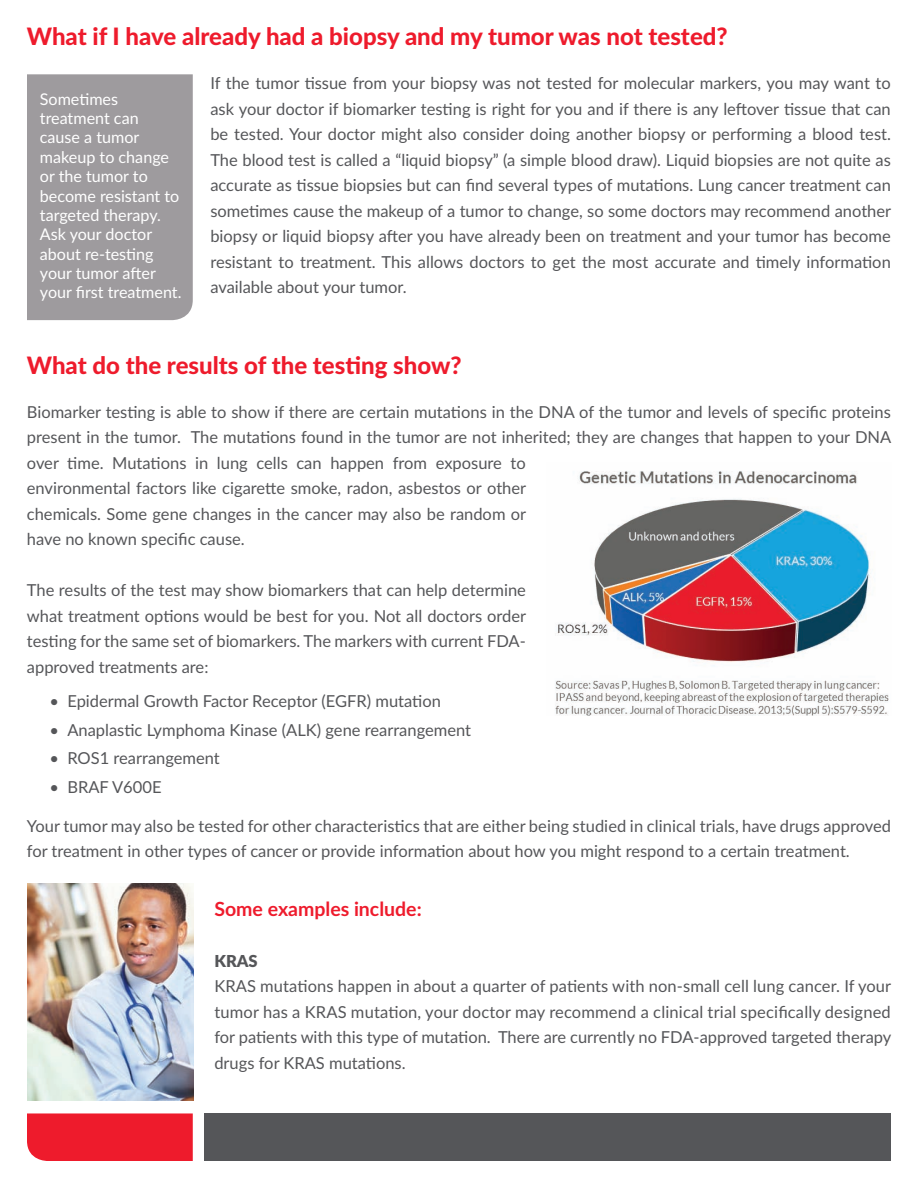
<style>
.page{position:relative;width:918px;height:1188px;background:#fff}
.page>*{position:absolute;margin:0;border:0;box-sizing:border-box;transform-origin:0 0}
.t1{font:800 24px "Lato";color:#ee1b2c}
.t2{font:700 19.5px "Lato";color:#ee1b2c}
.t3{font:16.5px/25.5px "Lato";color:#555659;text-align:justify}
.t4{font:900 16.5px "Lato";color:#555659}
.t5{font:16.2px/19.4px "Lato";color:#fff}
</style>
<div class="page">
<div style="left:204px;top:1113px;width:687px;height:48px;background:#555659"></div>
<div style="left:27px;top:1113px;width:166px;height:48px;background:#ee1b2c"></div>
<div style="left:27px;top:74px;width:166px;height:246px;background:#9e9b9e"></div>
<img style="left:555px;top:471px;width:334px;height:245px">
<img style="left:28px;top:883px;width:166px;height:217px">
<h1 class="t1" style="left:27px;top:19px;width:702px">What if I have already had a biopsy and my tumor was not tested?</h1>
<p class="t5" style="left:40px;top:89px;width:143px">Sometimes treatment can cause a tumor makeup to change or the tumor to become resistant to targeted therapy.<br>Ask your doctor about re-testing your tumor after your first treatment.</p>
<p class="t3" style="left:210px;top:70px;width:682px">If the tumor tissue from your biopsy was not tested for molecular markers, you may want to ask your doctor if biomarker testing is right for you and if there is any leftover tissue that can be tested. Your doctor might also consider doing another biopsy or performing a blood test.<br>The blood test is called a “liquid biopsy” (a simple blood draw). Liquid biopsies are not quite as accurate as tissue biopsies but can find several types of mutations. Lung cancer treatment can sometimes cause the makeup of a tumor to change, so some doctors may recommend another biopsy or liquid biopsy after you have already been on treatment and your tumor has become resistant to treatment. This allows doctors to get the most accurate and timely information available about your tumor.</p>
<h1 class="t1" style="left:27px;top:348px;width:436px">What do the results of the testing show?</h1>
<p class="t3" style="left:27px;top:398px;width:866px;text-align:left">Biomarker testing is able to show if there are certain mutations in the DNA of the tumor and levels of specific proteins present in the tumor. The mutations found in the tumor are not inherited; they are changes that happen to your DNA over time. Mutations in lung cells can happen from exposure to<br>environmental factors like cigarette smoke, radon, asbestos or other<br>chemicals. Some gene changes in the cancer may also be random or<br>have no known specific cause.</p>
<p class="t3" style="left:27px;top:577px;width:501px">The results of the test may show biomarkers that can help determine what treatment options would be best for you. Not all doctors order testing for the same set of biomarkers. The markers with current FDA&shy;approved treatments are:</p>
<p class="t3" style="left:49px;top:688px;width:393px">• Epidermal Growth Factor Receptor (EGFR) mutation</p>
<p class="t3" style="left:49px;top:716px;width:423px">• Anaplastic Lymphoma Kinase (ALK) gene rearrangement</p>
<p class="t3" style="left:49px;top:745px;width:172px">• ROS1 rearrangement</p>
<p class="t3" style="left:49px;top:773px;width:114px">• BRAF V600E</p>
<p class="t3" style="left:27px;top:812px;width:866px">Your tumor may also be tested for other characteristics that are either being studied in clinical trials, have drugs approved for treatment in other types of cancer or provide information about how you might respond to a certain treatment.</p>
<p class="t2" style="left:214px;top:894px;width:209px">Some examples include:</p>
<p class="t4" style="left:214px;top:948px;width:45px">KRAS</p>
<p class="t3" style="left:214px;top:973px;width:679px">KRAS mutations happen in about a quarter of patients with non-small cell lung cancer. If your tumor has a KRAS mutation, your doctor may recommend a clinical trial specifically designed for patients with this type of mutation. There are currently no FDA-approved targeted therapy drugs for KRAS mutations.</p>
</div>
